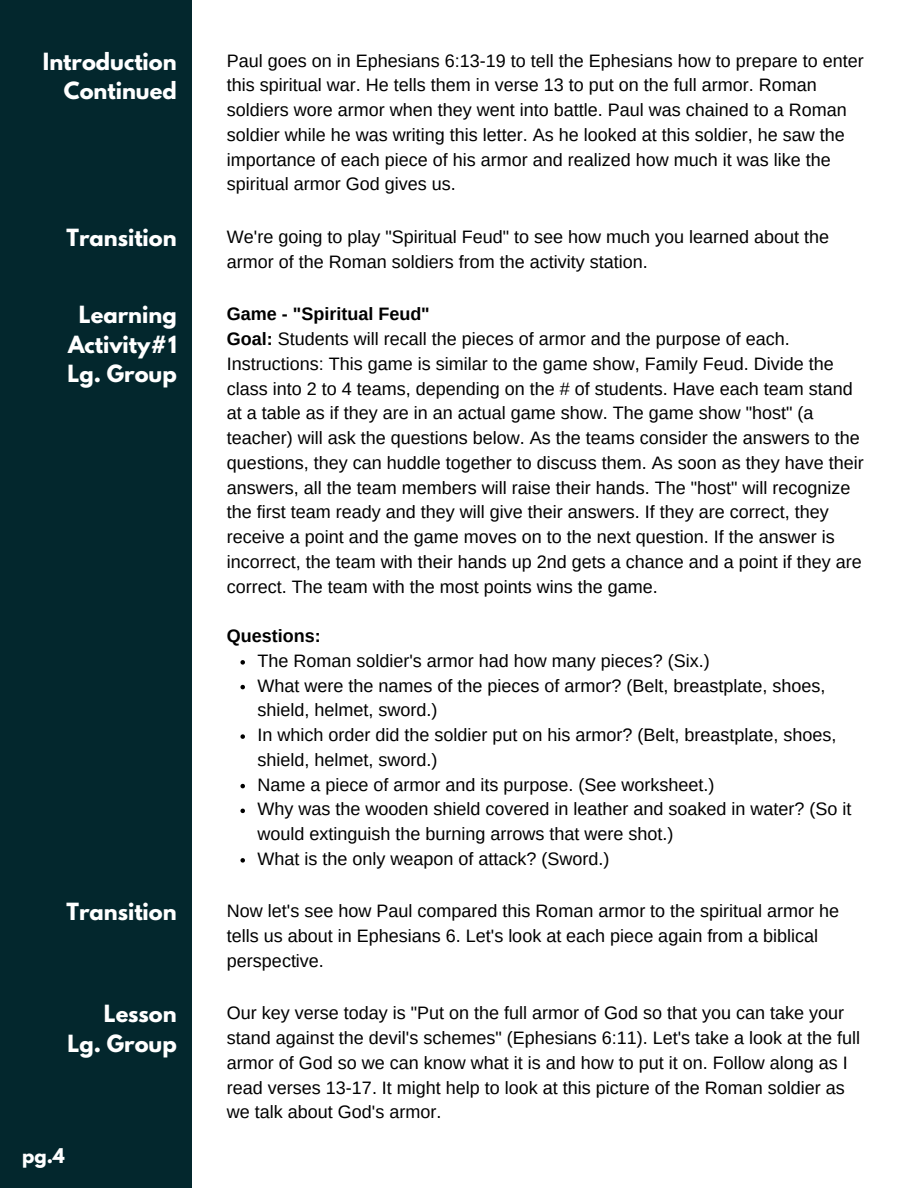
<style>
.page{position:relative;width:918px;height:1188px;background:#fff}
.page>*{position:absolute;margin:0;border:0;box-sizing:border-box;transform-origin:0 0}
.t1{font:700 21px/29.2px "League Spartan";color:#fff;text-align:right}
.t2{font:18px/24.8px "Arimo";color:#000}
.t3{font:700 18px "Arimo";color:#000}
.t4{font:700 18px "League Spartan";color:#fff}
.s1{font-weight:700}
</style>
<div class="page">
<div style="left:0;top:0;width:191px;height:1188px;background:#03272d"></div>
<svg style="left:240px;top:660px;width:5px;height:5px"></svg>
<svg style="left:240px;top:685px;width:5px;height:4px"></svg>
<svg style="left:240px;top:734px;width:5px;height:5px"></svg>
<svg style="left:240px;top:784px;width:5px;height:4px"></svg>
<svg style="left:240px;top:809px;width:5px;height:4px"></svg>
<svg style="left:240px;top:858px;width:5px;height:5px"></svg>
<p class="t1" style="left:43px;top:49px;width:135px">Introduction<br>Continued</p>
<h1 class="t2" style="left:227px;top:48px;width:638px">Paul goes on in Ephesians 6:13-19 to tell the Ephesians how to prepare to enter this spiritual war. He tells them in verse 13 to put on the full armor. Roman soldiers wore armor when they went into battle. Paul was chained to a Roman soldier while he was writing this letter. As he looked at this soldier, he saw the importance of each piece of his armor and realized how much it was like the spiritual armor God gives us.</h1>
<p class="t1" style="left:67px;top:226px;width:112px">Transition</p>
<h1 class="t2" style="left:227px;top:224px;width:604px">We're going to play "Spiritual Feud" to see how much you learned about the armor of the Roman soldiers from the activity station.</h1>
<p class="t1" style="left:68px;top:303px;width:111px;text-align:center">Learning<br>Activity#1<br>Lg. Group</p>
<h1 class="t3" style="left:227px;top:304px;width:204px">Game - "Spiritual Feud"</h1>
<p class="t2" style="left:227px;top:326px;width:564px"><span class="s1">Goal:</span> Students will recall the pieces of armor and the purpose of each.</p>
<p class="t2" style="left:227px;top:351px;width:638px">Instructions: This game is similar to the game show, Family Feud. Divide the class into 2 to 4 teams, depending on the # of students. Have each team stand at a table as if they are in an actual game show. The game show "host" (a teacher) will ask the questions below. As the teams consider the answers to the questions, they can huddle together to discuss them. As soon as they have their answers, all the team members will raise their hands. The "host" will recognize the first team ready and they will give their answers. If they are correct, they receive a point and the game moves on to the next question. If the answer is incorrect, the team with their hands up 2nd gets a chance and a point if they are correct. The team with the most points wins the game.</p>
<p class="t3" style="left:227px;top:626px;width:95px">Questions:</p>
<h2 class="t2" style="left:258px;top:648px;width:454px">The Roman soldier's armor had how many pieces? (Six.)</h2>
<p class="t2" style="left:258px;top:673px;width:569px">What were the names of the pieces of armor? (Belt, breastplate, shoes, shield, helmet, sword.)</p>
<p class="t2" style="left:258px;top:722px;width:580px">In which order did the soldier put on his armor? (Belt, breastplate, shoes, shield, helmet, sword.)</p>
<p class="t2" style="left:258px;top:772px;width:458px">Name a piece of armor and its purpose. (See worksheet.)</p>
<p class="t2" style="left:258px;top:797px;width:595px">Why was the wooden shield covered in leather and soaked in water? (So it would extinguish the burning arrows that were shot.)</p>
<p class="t2" style="left:258px;top:846px;width:353px">What is the only weapon of attack? (Sword.)</p>
<p class="t1" style="left:67px;top:900px;width:112px">Transition</p>
<h1 class="t2" style="left:227px;top:899px;width:614px">Now let's see how Paul compared this Roman armor to the spiritual armor he tells us about in Ephesians 6. Let's look at each piece again from a biblical perspective.</h1>
<p class="t1" style="left:68px;top:1002px;width:111px">Lesson<br>Lg. Group</p>
<h1 class="t2" style="left:227px;top:1001px;width:635px">Our key verse today is "Put on the full armor of God so that you can take your stand against the devil's schemes" (Ephesians 6:11). Let's take a look at the full armor of God so we can know what it is and how to put it on. Follow along as I read verses 13-17. It might help to look at this picture of the Roman soldier as we talk about God's armor.</h1>
<h2 class="t4" style="left:22px;top:1146px;width:44px">pg.4</h2>
</div>
